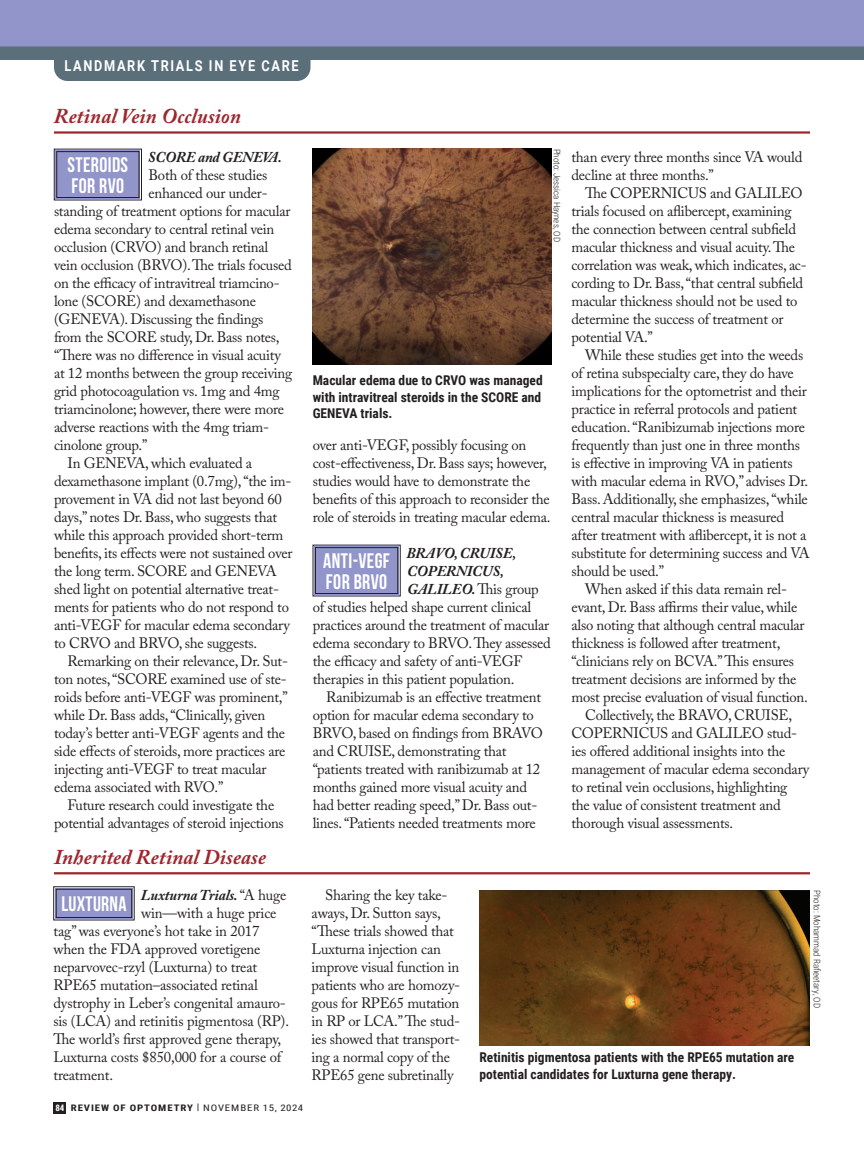
<style>
.page{position:relative;width:864px;height:1161px;background:#fff}
.page>*{position:absolute;margin:0;border:0;box-sizing:border-box;transform-origin:0 0}
.TOPIC{font:italic 700 21px "Adobe Caslon Pro";letter-spacing:.01em;color:#9f262e}
.feature_deck{font:700 21px "Bebas Neue";letter-spacing:.02em;color:#fff;scale:.96 1}
.feature_deck-2{font:700 21px "Bebas Neue";letter-spacing:.02em;color:#fff;scale:.95 1}
.body{font:15px/18px "Adobe Caslon Pro";letter-spacing:-.015em;color:#231f20}
.body-2{font:italic 700 15px "Adobe Caslon Pro";letter-spacing:-.015em;color:#231f20}
.t1{font:700 15px "Roboto";letter-spacing:.135em;color:#fff;scale:.85 1}
.captions{font:700 13.5px/16.5px "Roboto Condensed";color:#231f20;text-align:justify}
.photo_credit{font:300 9px "Roboto Condensed";color:#231f20}
.t2{font:700 9px "Roboto Condensed";letter-spacing:.085em;color:#231f20;scale:1.2 1}
.s1{font-weight:400;font-style:normal}
.s2{color:#fff}
.s3{font-weight:400}
.s4{font-weight:700;font-style:italic}
</style>
<div class="page">
<div style="left:53px;top:1102px;width:13px;height:11px;background:#231f20"></div>
<svg style="left:0;top:46px;width:864px;height:14px;background:#5d707e"></svg>
<div style="left:0;top:0;width:864px;height:46px;background:#9195ca"></div>
<div style="left:54px;top:54px;width:256px;height:27px;background:#5b6f7b"></div>
<svg style="left:54px;top:149px;width:88px;height:52px;background:#8e92c1"></svg>
<div style="left:56px;top:151px;width:83px;height:47px;border:1px solid #231f20"></div>
<svg style="left:312px;top:545px;width:89px;height:52px;background:#8f93c2"></svg>
<div style="left:315px;top:547px;width:83px;height:47px;border:1px solid #231f20"></div>
<img style="left:313px;top:148px;width:238px;height:216px">
<hr style="left:54px;top:131px;width:756px;height:3px;background:#9f262e">
<hr style="left:54px;top:872px;width:756px;height:2px;background:#9f262e">
<svg style="left:53px;top:886px;width:82px;height:35px;background:#8f91bc"></svg>
<div style="left:56px;top:889px;width:76px;height:29px;border:1px solid #231f20"></div>
<img style="left:480px;top:890px;width:330px;height:155px">
<p class="t1" style="left:64px;top:55px;width:277px">LANDMARK TRIALS IN EYE CARE</p>
<p class="TOPIC" style="left:54px;top:104px;width:189px">Retinal Vein Occlusion</p>
<p class="body-2" style="left:148px;top:148px;width:135px">SCORE and GENEVA.</p>
<p class="body" style="left:148px;top:166px;width:120px">Both of these studies</p>
<p class="body" style="left:148px;top:184px;width:121px">enhanced our under-</p>
<p class="body" style="left:54px;top:202px;width:238px">standing of treatment options for macular</p>
<p class="body" style="left:54px;top:220px;width:222px">edema secondary to central retinal vein</p>
<p class="body" style="left:54px;top:238px;width:216px">occlusion (CRVO) and branch retinal</p>
<p class="body" style="left:54px;top:256px;width:239px">vein occlusion (BRVO). The trials focused</p>
<p class="body" style="left:54px;top:274px;width:227px">on the efficacy of intravitreal triamcino-</p>
<p class="body" style="left:54px;top:292px;width:204px">lone (SCORE) and dexamethasone</p>
<p class="body" style="left:54px;top:310px;width:211px">(GENEVA). Discussing the findings</p>
<p class="body" style="left:54px;top:328px;width:227px">from the SCORE study, Dr. Bass notes,</p>
<p class="body" style="left:54px;top:346px;width:228px">“There was no difference in visual acuity</p>
<p class="body" style="left:54px;top:364px;width:240px">at 12 months between the group receiving</p>
<p class="body" style="left:54px;top:382px;width:227px">grid photocoagulation vs. 1mg and 4mg</p>
<p class="body" style="left:54px;top:400px;width:232px">triamcinolone; however, there were more</p>
<p class="body" style="left:54px;top:418px;width:217px">adverse reactions with the 4mg triam-</p>
<p class="body" style="left:54px;top:436px;width:95px">cinolone group.”</p>
<p class="body" style="left:54px;top:454px;width:240px;text-indent:14px">In GENEVA, which evaluated a dexamethasone implant (0.7mg), “the im&shy;provement in VA did not last beyond 60 days,” notes Dr. Bass, who suggests that while this approach provided short-term benefits, its effects were not sustained over the long term. SCORE and GENEVA shed light on potential alternative treat&shy;ments for patients who do not respond to anti-VEGF for macular edema secondary to CRVO and BRVO, she suggests.</p>
<p class="body" style="left:54px;top:652px;width:235px;text-indent:14px">Remarking on their relevance, Dr. Sut&shy;ton notes, “SCORE examined use of ste&shy;roids before anti-VEGF was prominent,” while Dr. Bass adds, “Clinically, given today’s better anti-VEGF agents and the side effects of steroids, more practices are injecting anti-VEGF to treat macular edema associated with RVO.”</p>
<p class="body" style="left:54px;top:796px;width:231px;text-align:center">Future research could investigate the potential advantages of steroid injections</p>
<p class="feature_deck" style="left:68px;top:153px;width:65px">STEROIDS</p>
<p class="feature_deck" style="left:72px;top:174px;width:56px">FOR RVO</p>
<p class="TOPIC" style="left:54px;top:845px;width:214px">Inherited Retinal Disease</p>
<p class="feature_deck-2" style="left:61px;top:892px;width:70px">LUXTURNA</p>
<p class="body-2" style="left:141px;top:886px;width:147px">Luxturna Trials. <span class="s1">“A huge</span></p>
<p class="body" style="left:141px;top:904px;width:137px">win—with a huge price</p>
<p class="body" style="left:53px;top:922px;width:208px">tag” was everyone’s hot take in 2017</p>
<p class="body" style="left:53px;top:940px;width:209px">when the FDA approved voretigene</p>
<p class="body" style="left:53px;top:958px;width:205px">neparvovec-rzyl (Luxturna) to treat</p>
<p class="body" style="left:53px;top:976px;width:206px">RPE65 mutation–associated retinal</p>
<p class="body" style="left:53px;top:994px;width:234px">dystrophy in Leber’s congenital amauro-</p>
<p class="body" style="left:53px;top:1012px;width:237px">sis (LCA) and retinitis pigmentosa (RP).</p>
<p class="body" style="left:53px;top:1030px;width:229px">The world’s first approved gene therapy,</p>
<p class="body" style="left:53px;top:1048px;width:230px">Luxturna costs $850,000 for a course of</p>
<p class="body" style="left:53px;top:1066px;width:61px">treatment.</p>
<p class="t2" style="left:55px;top:1102px;width:208px"><span class="s2">84</span> REVIEW OF OPTOMETRY <span class="s3">| NOVEMBER 15, 2024</span></p>
<p class="photo_credit" style="left:563px;top:148px;width:95px;rotate:90deg">Photo: Jessica Haynes, OD</p>
<p class="captions" style="left:313px;top:372px;width:232px">Macular edema due to CRVO was managed with intravitreal steroids in the SCORE and GENEVA trials.</p>
<p class="body" style="left:313px;top:436px;width:239px">over anti-VEGF, possibly focusing on cost-effectiveness, Dr. Bass says; however, studies would have to demonstrate the benefits of this approach to reconsider the role of steroids in treating macular edema.</p>
<p class="feature_deck" style="left:323px;top:549px;width:71px">ANTI-VEGF</p>
<p class="feature_deck" style="left:326px;top:570px;width:65px">FOR BRVO</p>
<p class="body-2" style="left:407px;top:544px;width:111px">BRAVO, CRUISE,</p>
<p class="body-2" style="left:407px;top:562px;width:98px">COPERNICUS,</p>
<p class="body" style="left:407px;top:580px;width:133px"><span class="s4">GALILEO.</span> This group</p>
<p class="body" style="left:313px;top:598px;width:220px">of studies helped shape current clinical</p>
<p class="body" style="left:313px;top:616px;width:238px">practices around the treatment of macular</p>
<p class="body" style="left:313px;top:634px;width:240px">edema secondary to BRVO. They assessed</p>
<p class="body" style="left:313px;top:652px;width:211px">the efficacy and safety of anti-VEGF</p>
<p class="body" style="left:313px;top:670px;width:203px">therapies in this patient population.</p>
<p class="body" style="left:313px;top:688px;width:232px;text-indent:14px">Ranibizumab is an effective treatment option for macular edema secondary to BRVO, based on findings from BRAVO and CRUISE, demonstrating that “patients treated with ranibizumab at 12 months gained more visual acuity and had better reading speed,” Dr. Bass out&shy;lines. “Patients needed treatments more</p>
<p class="body" style="left:572px;top:148px;width:232px">than every three months since VA would decline at three months.”</p>
<p class="body" style="left:572px;top:184px;width:237px;text-indent:14px">The COPERNICUS and GALILEO trials focused on aflibercept, examining the connection between central subfield macular thickness and visual acuity. The correlation was weak, which indicates, ac&shy;cording to Dr. Bass, “that central subfield macular thickness should not be used to determine the success of treatment or potential VA.”</p>
<p class="body" style="left:572px;top:346px;width:240px;text-indent:14px">While these studies get into the weeds of retina subspecialty care, they do have implications for the optometrist and their practice in referral protocols and patient education. “Ranibizumab injections more frequently than just one in three months is effective in improving VA in patients with macular edema in RVO,” advises Dr.<br>Bass. Additionally, she emphasizes, “while central macular thickness is measured after treatment with aflibercept, it is not a substitute for determining success and VA should be used.”</p>
<p class="body" style="left:572px;top:580px;width:238px;text-indent:14px">When asked if this data remain rel&shy;evant, Dr. Bass affirms their value, while also noting that although central macular thickness is followed after treatment, “clinicians rely on BCVA.” This ensures treatment decisions are informed by the most precise evaluation of visual function.</p>
<p class="body" style="left:572px;top:706px;width:239px;text-indent:14px">Collectively, the BRAVO, CRUISE, COPERNICUS and GALILEO stud&shy;ies offered additional insights into the management of macular edema secondary to retinal vein occlusions, highlighting the value of consistent treatment and thorough visual assessments.</p>
<p class="body" style="left:312px;top:886px;width:150px;text-indent:14px">Sharing the key take&shy;aways, Dr. Sutton says, “These trials showed that<br>Luxturna injection can improve visual function in patients who are homozy&shy;gous for RPE65 mutation in RP or LCA.” The stud&shy;ies showed that transport&shy;ing a normal copy of the<br>RPE65 gene subretinally</p>
<p class="photo_credit" style="left:823px;top:890px;width:119px;rotate:90deg">Photo: Mohammad Rafieetary, OD</p>
<p class="captions" style="left:480px;top:1049px;width:316px">Retinitis pigmentosa patients with the RPE65 mutation are potential candidates for Luxturna gene therapy.</p>
</div>
